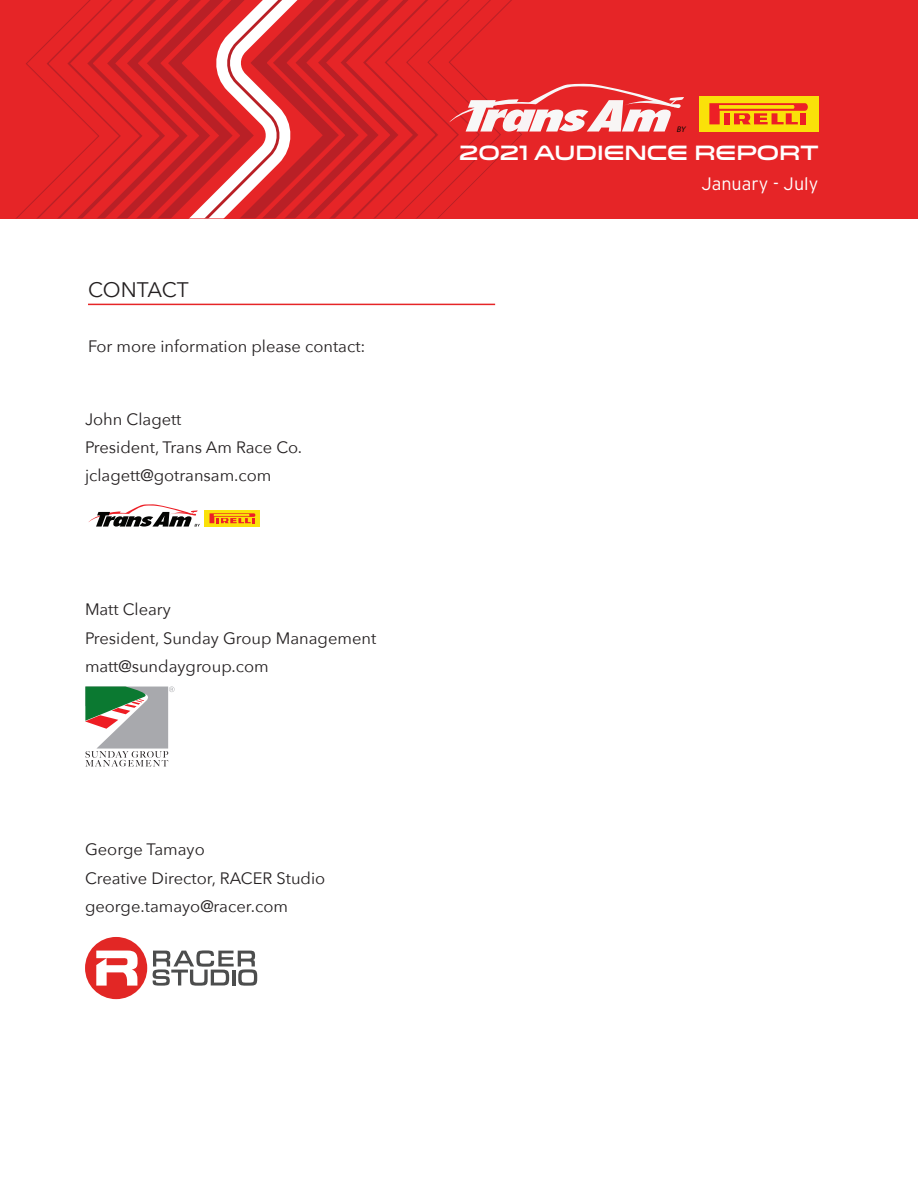
<style>
.page{position:relative;width:918px;height:1188px;background:#fff}
.page>*{position:absolute;margin:0;border:0;box-sizing:border-box;transform-origin:0 0}
.t1{font:21px "Venera 900";color:#fff}
.t2{font:21px "Avenir Next";letter-spacing:-.01em;color:#231f20}
.t3{font:300 18px "Interstate";color:#fff}
.t4{font:16.5px/28.2px "Avenir Next";color:#231f20}
.t5{font:italic 600 8.1px "Montserrat";color:#040503}
</style>
<div class="page">
<div style="left:0;top:0;width:918px;height:218px;background:#e62527"></div>
<svg style="left:400px;top:0;width:54px;height:218px"></svg>
<svg style="left:16px;top:0;width:384px;height:218px"></svg>
<svg style="left:448px;top:83px;width:236px;height:49px"></svg>
<div style="left:699px;top:96px;width:119px;height:36px;background:#fae109"></div>
<svg style="left:709px;top:103px;width:99px;height:21px"></svg>
<hr style="left:88px;top:304px;width:407px;height:1px;background:#e62527">
<svg style="left:85px;top:686px;width:90px;height:80px"></svg>
<div style="left:85px;top:937px;width:62px;height:62px;background:#e22725;border-radius:50%"></div>
<svg style="left:96px;top:951px;width:42px;height:35px"></svg>
<svg style="left:153px;top:950px;width:104px;height:36px"></svg>
<div style="left:205px;top:510px;width:55px;height:17px;background:#fae109"></div>
<svg style="left:210px;top:513px;width:45px;height:10px"></svg>
<svg style="left:88px;top:504px;width:112px;height:23px"></svg>
<p class="t2" style="left:88px;top:272px;width:102px">CONTACT</p>
<p class="t4" style="left:88px;top:331px;width:279px">For more information please contact:</p>
<p class="t4" style="left:85px;top:404px;width:219px">John Clagett<br>President, Trans Am Race Co. jclagett@gotransam.com</p>
<p class="t4" style="left:85px;top:595px;width:293px">Matt Cleary<br>President, Sunday Group Management matt@sundaygroup.com</p>
<p class="t4" style="left:85px;top:835px;width:242px">George Tamayo<br>Creative Director, RACER Studio george.tamayo@racer.com</p>
<p class="t5" style="left:676px;top:124px;width:12px">BY</p>
<p class="t1" style="left:459px;top:140px;width:361px">2021 AUDIENCE REPORT</p>
<p class="t3" style="left:701px;top:173px;width:118px">January - July</p>
</div>
